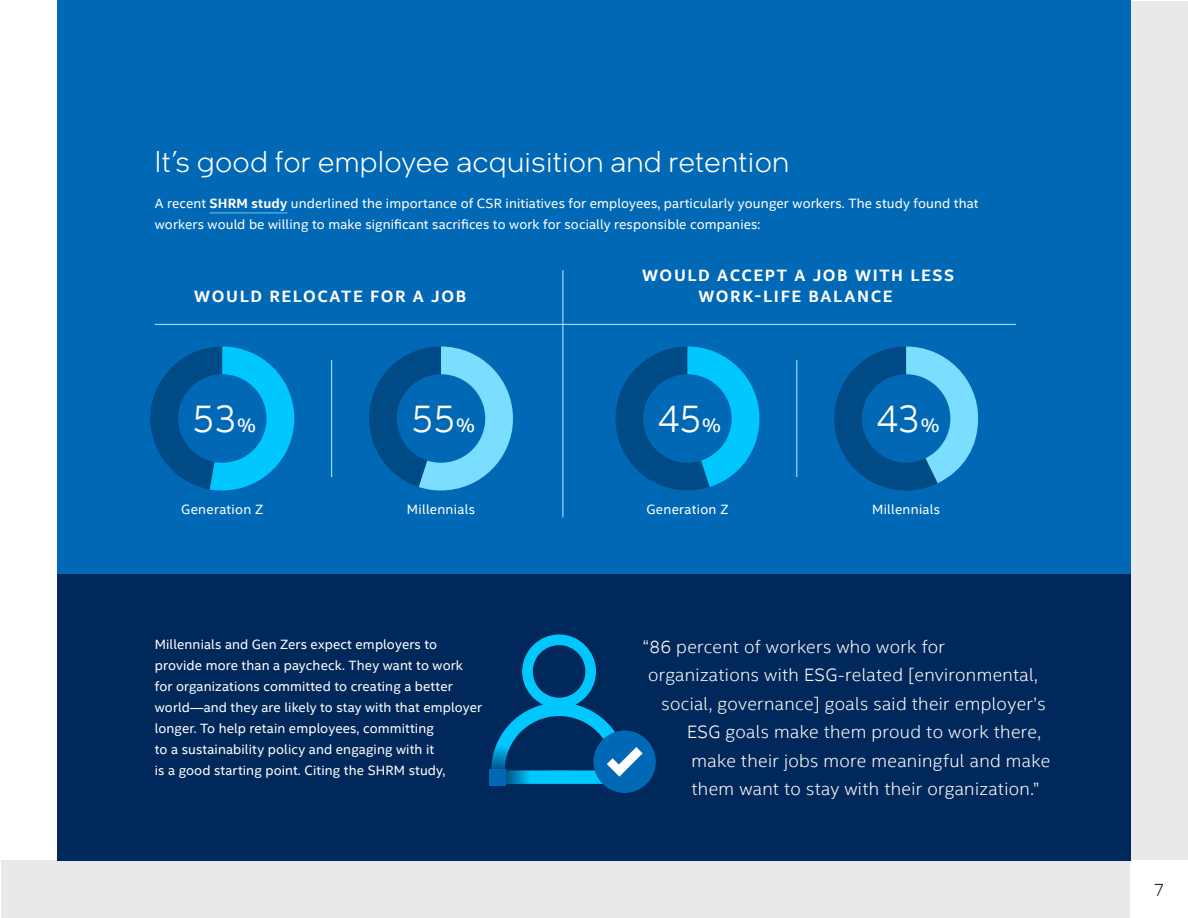
<style>
.page{position:relative;width:1188px;height:918px;background:#fff}
.page>*{position:absolute;margin:0;border:0;box-sizing:border-box;transform-origin:0 0}
.INT_body{font:300 39.15px "Intel Clear";letter-spacing:-.035em;color:#fff}
.INT_body-2{font:300 30px "Intel One Display";letter-spacing:.03em;color:#fff}
.INT_body-3{font:300 18px "Intel Clear";letter-spacing:.02em;color:#fff}
.t1{font:300 18px "Intel Clear";color:#262626}
.INT_body-4{font:700 16.5px/21px "Intel Clear";letter-spacing:.1em;color:#fff;text-align:center}
.INT_body-5{font:13.5px/21px "Intel Clear";letter-spacing:.01em;color:#fff}
.s1{font-weight:700}
.s2{font-weight:400;font-size:20.25px}
</style>
<div class="page">
<div style="left:1px;top:861px;width:1130px;height:57px;background:#e9e9e9"></div>
<div style="left:1131px;top:1px;width:57px;height:860px;background:#e9e9e9"></div>
<div style="left:57px;top:0;width:1074px;height:861px;background:#0068b5"></div>
<div style="left:57px;top:574px;width:1074px;height:287px;background:#00285a"></div>
<hr style="left:210px;top:213px;width:77px;height:1px;background:#66c8fa">
<hr style="left:562px;top:270px;width:1px;height:248px;background:#b4f0ff">
<hr style="left:331px;top:360px;width:1px;height:117px;background:#b4f0ff">
<hr style="left:796px;top:360px;width:1px;height:117px;background:#b4f0ff">
<div style="left:593px;top:731px;width:63px;height:62px;background:#0068b5;border-radius:50%"></div>
<svg style="left:496px;top:635px;width:147px;height:149px"></svg>
<svg style="left:465px;top:744px;width:65px;height:66px"></svg>
<div style="left:489px;top:769px;width:16px;height:16px;background:#0068b5"></div>
<hr style="left:155px;top:324px;width:861px;height:1px;background:#b4f0ff">
<svg style="left:369px;top:346px;width:144px;height:144px"></svg>
<svg style="left:150px;top:346px;width:144px;height:144px"></svg>
<svg style="left:615px;top:346px;width:144px;height:145px"></svg>
<svg style="left:834px;top:346px;width:144px;height:145px"></svg>
<p class="INT_body-2" style="left:155px;top:144px;width:636px">It’s good for employee acquisition and retention</p>
<p class="INT_body-5" style="left:155px;top:193px;width:825px">A recent <span class="s1">SHRM study</span> underlined the importance of CSR initiatives for employees, particularly younger workers. The study found that workers would be willing to make significant sacrifices to work for socially responsible companies:</p>
<p class="INT_body-4" style="left:194px;top:285px;width:274px">WOULD RELOCATE FOR A JOB</p>
<p class="INT_body-4" style="left:642px;top:264px;width:314px">WOULD ACCEPT A JOB WITH LESS<br>WORK-LIFE BALANCE</p>
<p class="INT_body" style="left:192px;top:392px;width:66px">53<span class="s2">%</span></p>
<p class="INT_body" style="left:411px;top:392px;width:66px">55<span class="s2">%</span></p>
<p class="INT_body" style="left:657px;top:392px;width:65px">45<span class="s2">%</span></p>
<p class="INT_body" style="left:876px;top:392px;width:65px">43<span class="s2">%</span></p>
<p class="INT_body-5" style="left:181px;top:499px;width:83px">Generation Z</p>
<p class="INT_body-5" style="left:407px;top:499px;width:70px">Millennials</p>
<p class="INT_body-5" style="left:646px;top:499px;width:83px">Generation Z</p>
<p class="INT_body-5" style="left:872px;top:499px;width:70px">Millennials</p>
<p class="INT_body-5" style="left:155px;top:634px;width:329px">Millennials and Gen Zers expect employers to provide more than a paycheck. They want to work for organizations committed to creating a better world—and they are likely to stay with that employer longer. To help retain employees, committing<br>to a sustainability policy and engaging with it<br>is a good starting point. Citing the SHRM study,</p>
<p class="INT_body-3" style="left:643px;top:634px;width:304px">“86 percent of workers who work for</p>
<p class="INT_body-3" style="left:648px;top:663px;width:391px">organizations with ESG-related [environmental,</p>
<p class="INT_body-3" style="left:662px;top:691px;width:386px">social, governance] goals said their employer’s</p>
<p class="INT_body-3" style="left:687px;top:720px;width:355px">ESG goals make them proud to work there,</p>
<p class="INT_body-3" style="left:692px;top:748px;width:360px">make their jobs more meaningful and make</p>
<p class="INT_body-3" style="left:692px;top:777px;width:349px">them want to stay with their organization.”</p>
<h3 class="t1" style="left:1154px;top:878px;width:12px">7</h3>
</div>
